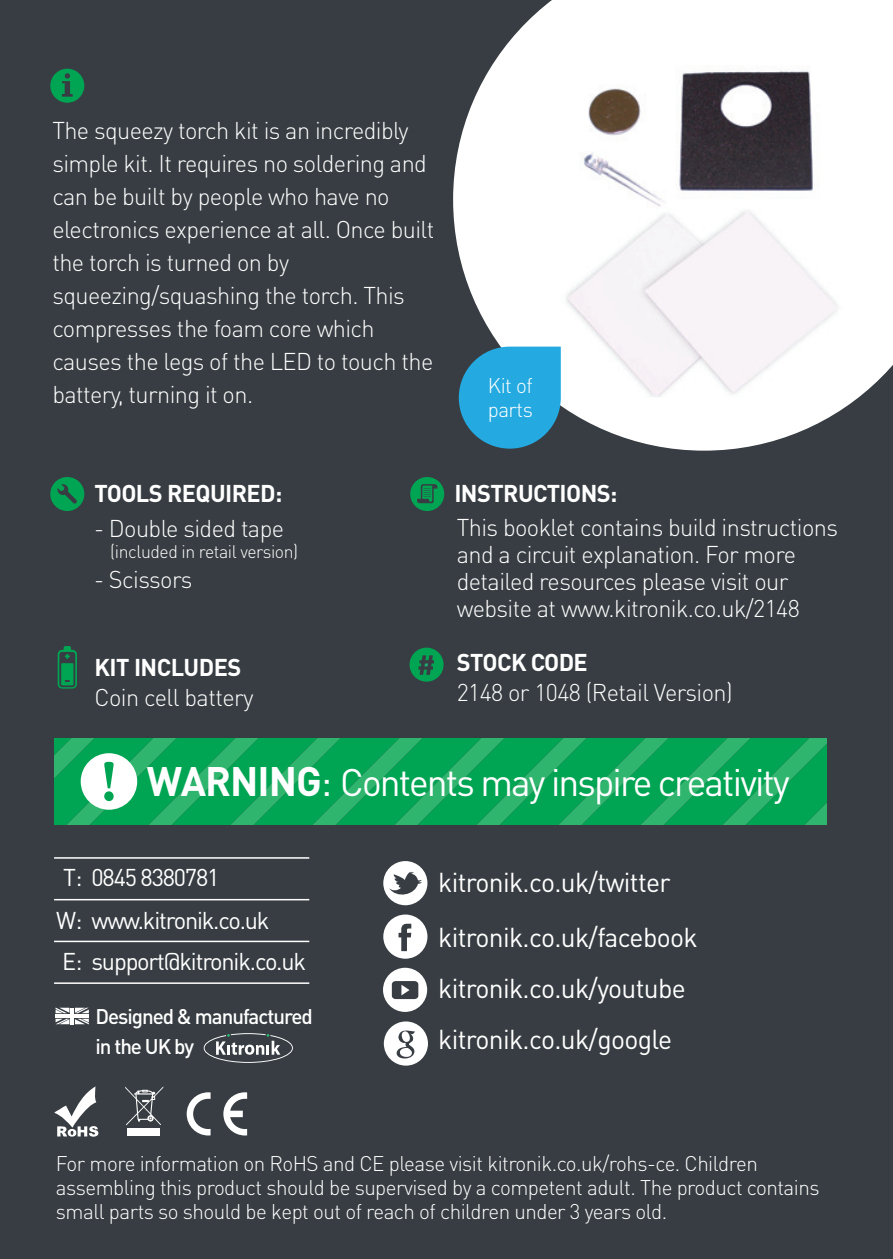
<style>
.page{position:relative;width:893px;height:1259px;background:#373d42}
.page>*{position:absolute;margin:0;border:0;box-sizing:border-box;transform-origin:0 0}
.t1{font:37.8px "DIN Pro";letter-spacing:-.05em;color:#fff}
.t2{font:27px/54.3px "DIN Pro";letter-spacing:-.025em;color:#fff}
.t3{font:300 24px/33px "DIN Pro";letter-spacing:-.025em;color:#fff}
.t4{font:24px/42.3px "DIN Pro";letter-spacing:-.05em;color:#fff}
.t5{font:700 24px "DIN Pro";letter-spacing:-.025em;color:#fff}
.t6{font:300 21px/24px "DIN Pro";letter-spacing:-.025em;color:#fff}
.t7{font:500 21px/30px "DIN Pro";letter-spacing:-.05em;color:#fff}
.t8{font:300 18px "DIN Pro";letter-spacing:-.025em;color:#fff}
.s1{font-weight:700;font-size:40.8px}
.s2{font-size:40.8px}
</style>
<div class="page">
<svg style="left:54px;top:1086px;width:45px;height:51px"></svg>
<svg style="left:125px;top:1086px;width:38px;height:39px"></svg>
<svg style="left:223px;top:1092px;width:24px;height:43px"></svg>
<svg style="left:187px;top:1092px;width:24px;height:43px"></svg>
<div style="left:127px;top:1129px;width:33px;height:7px;background:#fff"></div>
<svg style="left:54px;top:738px;width:772px;height:87px;background:#0da85a"></svg>
<div style="left:81px;top:753px;width:56px;height:56px;background:#fff;border-radius:50%"></div>
<svg style="left:104px;top:762px;width:10px;height:39px"></svg>
<hr style="left:54px;top:857px;width:255px;height:1px;background:#fff">
<hr style="left:54px;top:899px;width:255px;height:1px;background:#fff">
<hr style="left:54px;top:940px;width:255px;height:2px;background:#fff">
<hr style="left:54px;top:982px;width:255px;height:2px;background:#fff">
<svg style="left:50px;top:477px;width:34px;height:34px"></svg>
<svg style="left:58px;top:646px;width:19px;height:42px"></svg>
<svg style="left:410px;top:647px;width:34px;height:34px"></svg>
<svg style="left:410px;top:477px;width:34px;height:34px"></svg>
<svg style="left:204px;top:1033px;width:89px;height:30px"></svg>
<hr style="left:71px;top:1007px;width:3px;height:17px;background:#fff">
<hr style="left:56px;top:1014px;width:33px;height:3px;background:#fff">
<svg style="left:56px;top:1007px;width:13px;height:17px"></svg>
<svg style="left:75px;top:1007px;width:14px;height:17px"></svg>
<svg style="left:383px;top:861px;width:44px;height:44px"></svg>
<svg style="left:384px;top:1021px;width:44px;height:44px"></svg>
<svg style="left:383px;top:967px;width:44px;height:45px"></svg>
<svg style="left:383px;top:914px;width:44px;height:44px"></svg>
<svg style="left:50px;top:69px;width:34px;height:34px"></svg>
<svg style="left:453px;top:0;width:440px;height:451px;background:#dbdadc"></svg>
<svg style="left:459px;top:347px;width:102px;height:102px"></svg>
<p class="t3" style="left:52px;top:112px;width:384px">The squeezy torch kit is an incredibly simple kit. It requires no soldering and can be built by people who have no electronics experience at all. Once built the torch is turned on by squeezing/squashing the torch. This compresses the foam core which causes the legs of the LED to touch the battery, turning it on.</p>
<p class="t6" style="left:488px;top:373px;width:47px">Kit of parts</p>
<p class="t5" style="left:94px;top:477px;width:189px">TOOLS REQUIRED:</p>
<p class="t3" style="left:94px;top:511px;width:192px">- Double sided tape</p>
<p class="t8" style="left:110px;top:539px;width:189px">(included in retail version)</p>
<p class="t3" style="left:94px;top:562px;width:100px">- Scissors</p>
<p class="t5" style="left:94px;top:651px;width:148px">KIT INCLUDES</p>
<p class="t3" style="left:94px;top:680px;width:161px">Coin cell battery</p>
<p class="t5" style="left:454px;top:477px;width:164px">INSTRUCTIONS:</p>
<p class="t3" style="left:457px;top:513px;width:383px;line-height:27px">This booklet contains build instructions and a circuit explanation. For more detailed resources please visit our website at www.kitronik.co.uk/2148</p>
<p class="t5" style="left:457px;top:646px;width:133px">STOCK CODE</p>
<p class="t3" style="left:457px;top:674px;width:277px">2148 or 1048 (Retail Version)</p>
<h1 class="t1" style="left:147px;top:756px;width:644px"><span class="s1">WARNING</span><span class="s2">:</span> Contents may inspire creativity</h1>
<p class="t4" style="left:56px;top:855px;width:252px">T: 0845 8380781<br>W: www.kitronik.co.uk<br>E: support@kitronik.co.uk</p>
<p class="t7" style="left:95px;top:1000px;width:219px">Designed &amp; manufactured in the UK by</p>
<p class="t2" style="left:438px;top:854px;width:261px">kitronik.co.uk/twitter kitronik.co.uk/facebook</p>
<p class="t2" style="left:438px;top:961px;width:249px;line-height:51.3px">kitronik.co.uk/youtube kitronik.co.uk/google</p>
<p class="t6" style="left:56px;top:1150px;width:765px">For more information on RoHS and CE please visit kitronik.co.uk/rohs-ce. Children assembling this product should be supervised by a competent adult. The product contains small parts so should be kept out of reach of children under 3 years old.</p>
</div>
